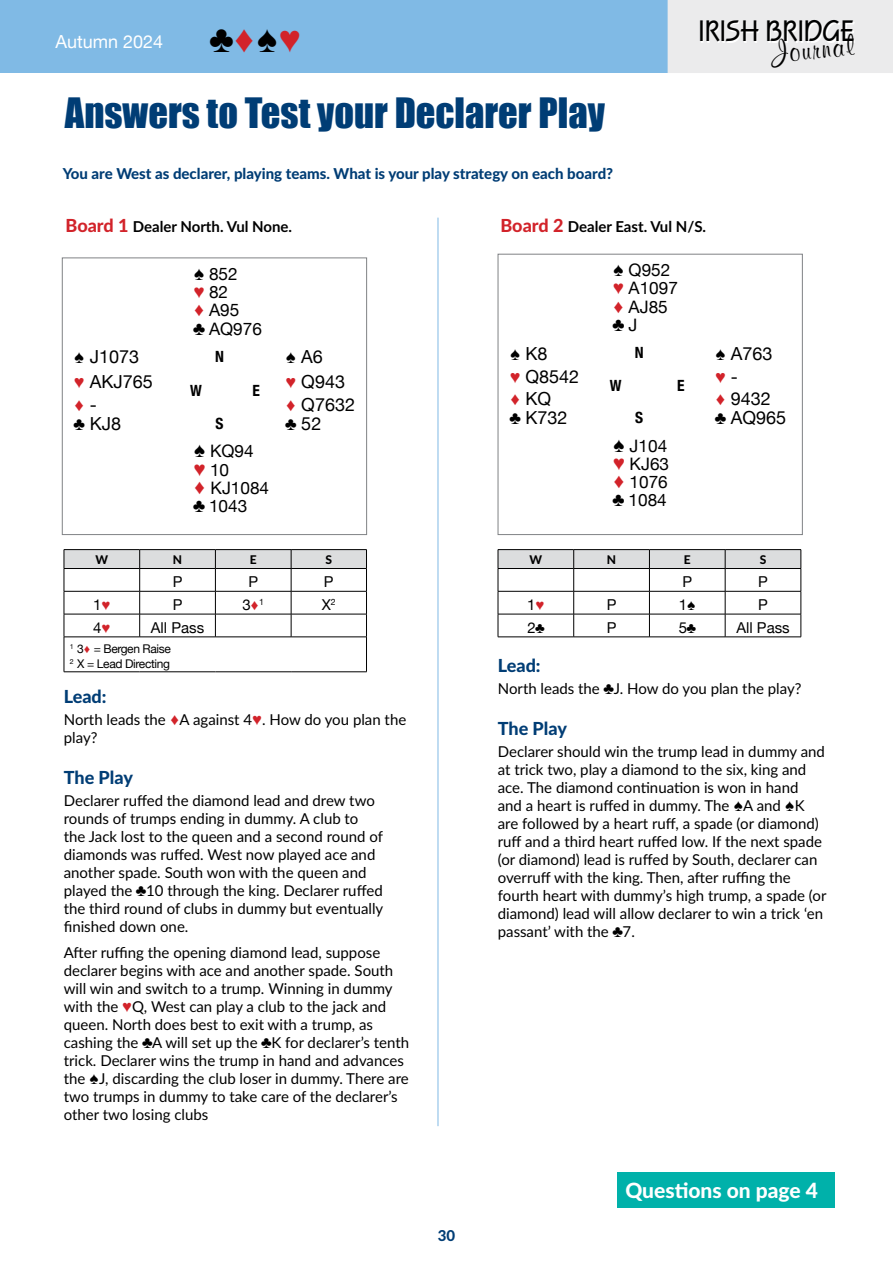
<style>
.page{position:relative;width:893px;height:1263px;background:#fff}
.page>*{position:absolute;margin:0;border:0;box-sizing:border-box;transform-origin:0 0}
.t1{font:38.4px "Impact";color:#003d75}
.t2{font:700 30.6px "Squire D";color:#000101}
.t3{font:700 30.6px "Murray Hill BT";color:#000}
.t4{font:800 21px "Lato";color:#fff}
.t5{font:18.9px "Andale Mono";color:#000}
.t6{font:18px "Helvetica Neue";color:#000}
.t7{font:800 18px "Lato";color:#003d75}
.t8{font:18px "Helvetica Neue";color:#fff}
.t9{font:18px "Andale Mono";color:#d2232a}
.t10{font:17.25px/18.1px "Helvetica Neue";color:#000}
.t11{font:700 condensed 15.45px "Helvetica Neue";color:#000}
.t12{font:15px/18px "Lato";color:#000}
.t13{font:800 15px "Lato";color:#003d75}
.t14{font:700 15px "Lato";color:#000}
.t15{font:15px "Helvetica Neue";color:#000}
.t16{font:12px/15px "Helvetica Neue";letter-spacing:-.03em;color:#000}
.t17{font:800 12px "Lato";color:#000}
.s1{font-family:"Andale Mono";font-size:38.1px;color:#000}
.s2{font-family:"Andale Mono";font-size:38.1px;color:#d2232a}
.s3{font-weight:800;font-size:18px;color:#d2232a}
.s4{font-family:"Andale Mono";font-size:18.9px}
.s5{font-family:"Andale Mono";font-size:18.9px;color:#d2232a}
.s6{font-family:"Andale Mono"}
.s7{font-family:"Andale Mono";color:#d2232a}
.s8{font-family:"Helvetica Neue";color:#000}
.s9{font-family:"Andale Mono";font-size:20.55px}
.s10{font-family:"Andale Mono";font-size:20.55px;color:#d2232a}
.s11{font-family:"Andale Mono";font-size:16.5px;color:#d2232a}
.s12{font-family:"Andale Mono";font-size:16.5px}
.s13{font-family:"Helvetica Neue";font-size:17.25px}
</style>
<div class="page">
<div style="left:0;top:0;width:892px;height:73px;background:#80bae5"></div>
<div style="left:668px;top:0;width:225px;height:73px;background:#ebebec"></div>
<div style="left:702px;top:22px;width:153px;height:21px;background:linear-gradient(to right,#f2f2f2,#f2f2f3)"></div>
<hr style="left:64px;top:549px;width:76px;height:1px;background:#000">
<hr style="left:140px;top:549px;width:75px;height:1px;background:#000">
<hr style="left:215px;top:549px;width:76px;height:1px;background:#000">
<hr style="left:291px;top:549px;width:76px;height:1px;background:#000">
<svg style="left:64px;top:550px;width:303px;height:87px"></svg>
<hr style="left:64px;top:637px;width:76px;height:1px;background:#000">
<hr style="left:64px;top:637px;width:1px;height:35px;background:#000">
<hr style="left:140px;top:637px;width:75px;height:1px;background:#000">
<hr style="left:215px;top:637px;width:76px;height:1px;background:#000">
<hr style="left:291px;top:637px;width:76px;height:1px;background:#000">
<hr style="left:366px;top:637px;width:1px;height:35px;background:#000">
<hr style="left:64px;top:671px;width:76px;height:1px;background:#000">
<hr style="left:140px;top:671px;width:75px;height:1px;background:#000">
<hr style="left:215px;top:671px;width:76px;height:1px;background:#000">
<hr style="left:291px;top:671px;width:76px;height:1px;background:#000">
<hr style="left:498px;top:549px;width:76px;height:1px;background:#000">
<hr style="left:574px;top:549px;width:75px;height:1px;background:#000">
<hr style="left:649px;top:549px;width:76px;height:1px;background:#000">
<hr style="left:725px;top:549px;width:76px;height:1px;background:#000">
<svg style="left:498px;top:550px;width:304px;height:87px"></svg>
<hr style="left:498px;top:637px;width:76px;height:1px;background:#000">
<hr style="left:574px;top:637px;width:75px;height:1px;background:#000">
<hr style="left:649px;top:637px;width:76px;height:1px;background:#000">
<hr style="left:725px;top:637px;width:76px;height:1px;background:#000">
<div style="left:62px;top:258px;width:305px;height:277px;border:1px solid #808285"></div>
<div style="left:498px;top:254px;width:305px;height:281px;border:1px solid #808285"></div>
<hr style="left:438px;top:218px;width:1px;height:908px;background:#80bae5">
<div style="left:617px;top:1172px;width:218px;height:36px;background:#00b1aa"></div>
<p class="t8" style="left:56px;top:28px;width:247px">Autumn 2024 <span class="s1">♣</span><span class="s2">♦</span><span class="s1">♠</span><span class="s2">♥</span></p>
<h1 class="t1" style="left:65px;top:83px;width:542px">Answers to Test your Declarer Play</h1>
<p class="t13" style="left:63px;top:162px;width:552px">You are West as declarer, playing teams. What is your play strategy on each board?</p>
<h2 class="t2" style="left:699px;top:14px;width:157px">IRISH BRIDGE</h2>
<h2 class="t3" style="left:769px;top:34px;width:84px;rotate:-6deg">Journal</h2>
<p class="t14" style="left:66px;top:216px;width:228px"><span class="s3">Board 1</span> Dealer North. Vul None.</p>
<p class="t10" style="left:193px;top:266px;width:70px"><span class="s4">♠</span> 852<br><span class="s5">♥</span> 82<br><span class="s5">♦</span> A95<br><span class="s4">♣</span> AQ976</p>
<p class="t6" style="left:74px;top:344px;width:67px"><span class="s6">♠</span> J1073</p>
<p class="t11" style="left:215px;top:344px;width:10px">N</p>
<p class="t6" style="left:285px;top:344px;width:39px"><span class="s6">♠</span> A6</p>
<p class="t6" style="left:74px;top:368px;width:80px"><span class="s7">♥</span> AKJ765</p>
<p class="t11" style="left:190px;top:377px;width:13px">W</p>
<p class="t11" style="left:253px;top:377px;width:9px">E</p>
<p class="t6" style="left:285px;top:368px;width:61px"><span class="s7">♥</span> Q943</p>
<p class="t9" style="left:74px;top:393px;width:24px">♦ <span class="s8">-</span></p>
<p class="t6" style="left:285px;top:391px;width:71px"><span class="s7">♦</span> Q7632</p>
<p class="t6" style="left:74px;top:411px;width:49px"><span class="s6">♣</span> KJ8</p>
<p class="t11" style="left:215px;top:411px;width:10px">S</p>
<p class="t6" style="left:285px;top:411px;width:37px"><span class="s6">♣</span> 52</p>
<p class="t10" style="left:193px;top:443px;width:77px"><span class="s9">♠</span> KQ94 <span class="s10">♥</span> 10<br><span class="s10">♦</span> KJ1084 <span class="s4">♣</span> 1043</p>
<p class="t17" style="left:95px;top:550px;width:14px">W</p>
<p class="t17" style="left:173px;top:550px;width:11px">N</p>
<p class="t17" style="left:250px;top:550px;width:8px">E</p>
<p class="t17" style="left:325px;top:550px;width:8px">S</p>
<p class="t15" style="left:173px;top:571px;width:11px">P</p>
<p class="t15" style="left:248px;top:571px;width:11px">P</p>
<p class="t15" style="left:324px;top:571px;width:11px">P</p>
<p class="t15" style="left:93px;top:594px;width:19px">1<span class="s7">♥</span></p>
<p class="t15" style="left:173px;top:594px;width:11px">P</p>
<p class="t15" style="left:242px;top:594px;width:23px">3<span class="s7">♦</span><sup>1</sup></p>
<p class="t15" style="left:322px;top:594px;width:16px">X<sup>2</sup></p>
<p class="t15" style="left:93px;top:616px;width:19px">4<span class="s7">♥</span></p>
<p class="t15" style="left:151px;top:616px;width:55px">All Pass</p>
<p class="t16" style="left:70px;top:641px;width:103px"><sup>1</sup> 3<span class="s7">♦</span> = Bergen Raise<br><sup>2</sup> X = Lead Directing</p>
<p class="t7" style="left:64px;top:682px;width:44px">Lead:</p>
<p class="t12" style="left:64px;top:710px;width:344px">North leads the <span class="s11">♦</span>A against 4<span class="s11">♥</span>. How do you plan the play?</p>
<p class="t7" style="left:64px;top:764px;width:71px">The Play</p>
<p class="t12" style="left:64px;top:791px;width:321px">Declarer ruffed the diamond lead and drew two rounds of trumps ending in dummy. A club to the Jack lost to the queen and a second round of diamonds was ruffed. West now played ace and another spade. South won with the queen and played the <span class="s12">♣</span>10 through the king. Declarer ruffed the third round of clubs in dummy but eventually finished down one.</p>
<p class="t12" style="left:64px;top:943px;width:347px">After ruffing the opening diamond lead, suppose declarer begins with ace and another spade. South will win and switch to a trump. Winning in dummy with the <span class="s11">♥</span>Q, West can play a club to the jack and queen. North does best to exit with a trump, as cashing the <span class="s12">♣</span>A will set up the <span class="s12">♣</span>K for declarer’s tenth trick. Declarer wins the trump in hand and advances the <span class="s12">♠</span>J, discarding the club loser in dummy. There are two trumps in dummy to take care of the declarer’s other two losing clubs</p>
<p class="t13" style="left:438px;top:1224px;width:19px">30</p>
<p class="t14" style="left:500px;top:216px;width:207px"><span class="s3">Board 2</span> Dealer East. Vul N/S.</p>
<p class="t10" style="left:613px;top:262px;width:66px"><span class="s4">♠</span> Q952 <span class="s5">♥</span> A1097 <span class="s5">♦</span> AJ85</p>
<p class="t5" style="left:613px;top:312px;width:26px">♣ <span class="s13">J</span></p>
<p class="t6" style="left:510px;top:340px;width:39px"><span class="s6">♠</span> K8</p>
<p class="t11" style="left:635px;top:340px;width:10px">N</p>
<p class="t6" style="left:715px;top:340px;width:59px"><span class="s6">♠</span> A763</p>
<p class="t6" style="left:510px;top:364px;width:71px"><span class="s7">♥</span> Q8542</p>
<p class="t9" style="left:715px;top:365px;width:24px">♥ <span class="s8">-</span></p>
<p class="t11" style="left:610px;top:373px;width:13px">W</p>
<p class="t11" style="left:677px;top:373px;width:9px">E</p>
<p class="t6" style="left:510px;top:386px;width:43px"><span class="s7">♦</span> KQ</p>
<p class="t6" style="left:715px;top:386px;width:57px"><span class="s7">♦</span> 9432</p>
<p class="t6" style="left:510px;top:405px;width:59px"><span class="s6">♣</span> K732</p>
<p class="t11" style="left:635px;top:405px;width:10px">S</p>
<p class="t6" style="left:715px;top:405px;width:73px"><span class="s6">♣</span> AQ965</p>
<p class="t10" style="left:613px;top:437px;width:58px;text-align:justify"><span class="s9">♠</span> J104 <span class="s10">♥</span> KJ63 <span class="s10">♦</span> 1076 <span class="s4">♣</span> 1084</p>
<p class="t17" style="left:529px;top:550px;width:14px">W</p>
<p class="t17" style="left:607px;top:550px;width:11px">N</p>
<p class="t17" style="left:684px;top:550px;width:8px">E</p>
<p class="t17" style="left:760px;top:550px;width:8px">S</p>
<p class="t15" style="left:682px;top:571px;width:11px">P</p>
<p class="t15" style="left:758px;top:571px;width:11px">P</p>
<p class="t15" style="left:527px;top:594px;width:19px">1<span class="s7">♥</span></p>
<p class="t15" style="left:607px;top:594px;width:11px">P</p>
<p class="t15" style="left:679px;top:594px;width:18px">1<span class="s6">♠</span></p>
<p class="t15" style="left:758px;top:594px;width:11px">P</p>
<p class="t15" style="left:527px;top:616px;width:18px">2<span class="s6">♣</span></p>
<p class="t15" style="left:607px;top:616px;width:11px">P</p>
<p class="t15" style="left:679px;top:616px;width:18px">5<span class="s6">♣</span></p>
<p class="t15" style="left:736px;top:616px;width:55px">All Pass</p>
<p class="t7" style="left:498px;top:652px;width:44px">Lead:</p>
<p class="t12" style="left:498px;top:679px;width:305px">North leads the <span class="s12">♣</span>J. How do you plan the play?</p>
<p class="t7" style="left:498px;top:715px;width:71px">The Play</p>
<p class="t12" style="left:498px;top:742px;width:330px">Declarer should win the trump lead in dummy and at trick two, play a diamond to the six, king and ace. The diamond continuation is won in hand<br>and a heart is ruffed in dummy. The <span class="s12">♠</span>A and <span class="s12">♠</span>K are followed by a heart ruff, a spade (or diamond) ruff and a third heart ruffed low. If the next spade (or diamond) lead is ruffed by South, declarer can overruff with the king. Then, after ruffing the fourth heart with dummy’s high trump, a spade (or diamond) lead will allow declarer to win a trick ‘en passant’ with the <span class="s12">♣</span>7.</p>
<h3 class="t4" style="left:625px;top:1175px;width:194px">Questions on page 4</h3>
</div>
